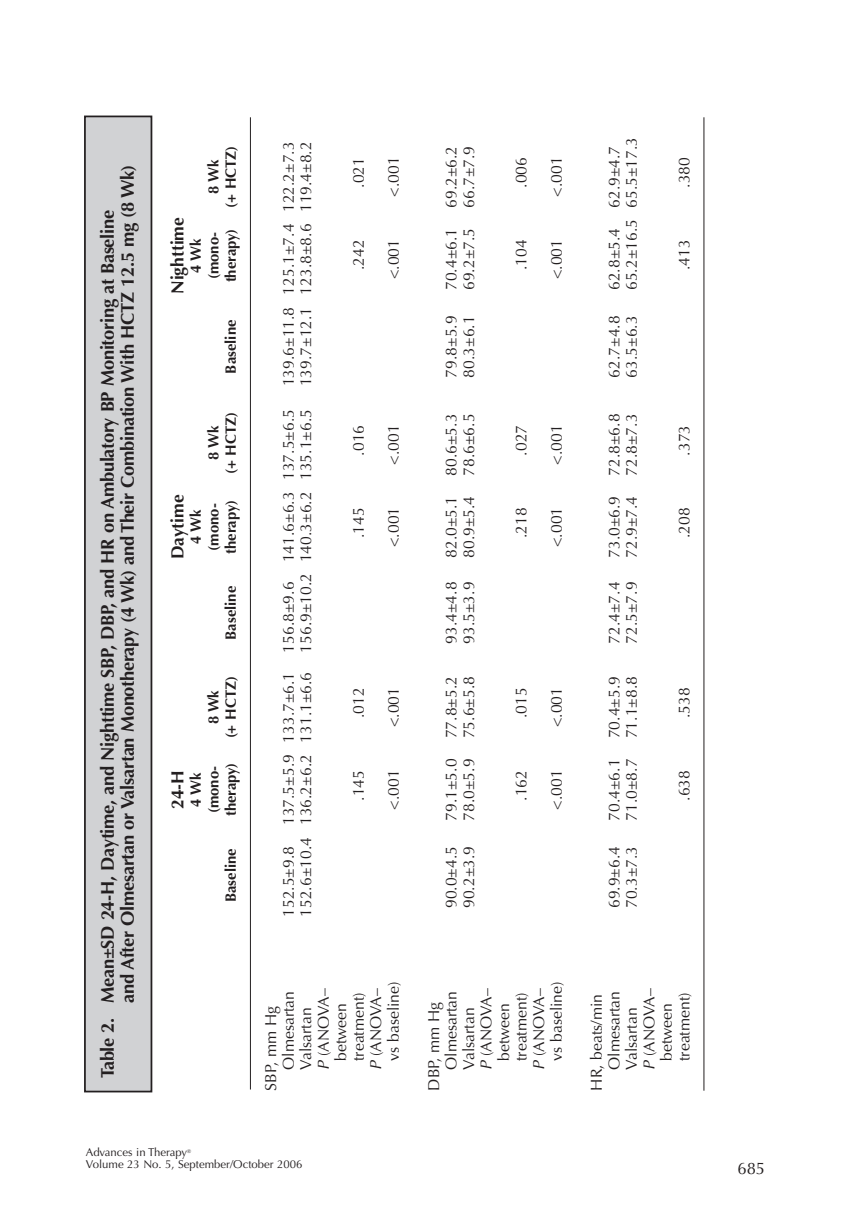
<style>
.page{position:relative;width:851px;height:1229px;background:#fff}
.page>*{position:absolute;margin:0;border:0;box-sizing:border-box;transform-origin:0 0}
.t1{font:700 18.38px/20.1px "Optima";letter-spacing:-.015em;color:#231f20}
.t2{font:700 17.5px "Optima";color:#231f20}
.t3{font:16.62px "Optima";color:#231f20}
.t4{font:15.75px/17.5px "Optima";color:#231f20;text-align:center}
.t5{font:700 14.88px "Optima";color:#231f20}
.t6{font:11.38px/12.2px "Optima";color:#231f20}
.s1{color:#fff}
.s2{font-style:italic}
</style>
<div class="page">
<hr style="left:250px;top:117px;width:1px;height:972px;background:#231f20">
<hr style="left:703px;top:117px;width:1px;height:973px;background:#231f20">
<div style="left:85px;top:116px;width:66px;height:975px;background:#d1d2d4"></div>
<div style="left:84px;top:116px;width:68px;height:976px;border:2px solid #231f20"></div>
<p class="t1" style="left:99px;top:1003px;width:839px;text-indent:-75px;rotate:-90deg">Table 2. Mean±SD 24-H, Daytime, and Nighttime SBP, DBP, and HR on Ambulatory BP Monitoring at Baseline<br>and After Olmesartan or Valsartan Monotherapy (4 Wk) and Their Combination With HCTZ 12.5 mg (8 Wk)</p>
<p class="t5" style="left:225px;top:208px;width:64px;rotate:-90deg">(+ HCTZ)</p>
<p class="t5" style="left:207px;top:194px;width:36px;rotate:-90deg">8 Wk</p>
<p class="t2" style="left:170px;top:294px;width:78px;rotate:-90deg">Nighttime</p>
<p class="t5" style="left:225px;top:282px;width:55px;rotate:-90deg">therapy)</p>
<p class="t5" style="left:207px;top:279px;width:49px;rotate:-90deg">(mono-</p>
<p class="t5" style="left:190px;top:273px;width:36px;rotate:-90deg">4 Wk</p>
<p class="t5" style="left:225px;top:373px;width:55px;rotate:-90deg">Baseline</p>
<p class="t5" style="left:225px;top:474px;width:64px;rotate:-90deg">(+ HCTZ)</p>
<p class="t5" style="left:207px;top:460px;width:36px;rotate:-90deg">8 Wk</p>
<p class="t2" style="left:170px;top:559px;width:66px;rotate:-90deg">Daytime</p>
<p class="t5" style="left:225px;top:554px;width:55px;rotate:-90deg">therapy)</p>
<p class="t5" style="left:207px;top:550px;width:49px;rotate:-90deg">(mono-</p>
<p class="t5" style="left:190px;top:544px;width:36px;rotate:-90deg">4 Wk</p>
<p class="t5" style="left:225px;top:639px;width:55px;rotate:-90deg">Baseline</p>
<p class="t5" style="left:225px;top:738px;width:64px;rotate:-90deg">(+ HCTZ)</p>
<p class="t5" style="left:207px;top:724px;width:36px;rotate:-90deg">8 Wk</p>
<p class="t5" style="left:225px;top:816px;width:55px;rotate:-90deg">therapy)</p>
<p class="t5" style="left:207px;top:813px;width:49px;rotate:-90deg">(mono-</p>
<p class="t2" style="left:170px;top:809px;width:40px;rotate:-90deg">24-H</p>
<p class="t5" style="left:190px;top:806px;width:36px;rotate:-90deg">4 Wk</p>
<p class="t5" style="left:225px;top:902px;width:55px;rotate:-90deg">Baseline</p>
<p class="t4" style="left:299px;top:386px;width:246px;rotate:-90deg">139.7±12.1 123.8±8.6 119.4±8.2</p>
<p class="t4" style="left:281px;top:386px;width:246px;rotate:-90deg">139.6±11.8 125.1±7.4 122.2±7.3</p>
<p class="t4" style="left:299px;top:917px;width:509px;rotate:-90deg">152.6±10.4 136.2±6.2 131.1±6.6 156.9±10.2 140.3±6.2 135.1±6.5</p>
<p class="t4" style="left:281px;top:917px;width:509px;rotate:-90deg">152.5±9.8<span class="s1">0</span> 137.5±5.9 133.7±6.1 156.8±9.6<span class="s1">0</span> 141.6±6.3 137.5±6.5</p>
<p class="t4" style="left:351px;top:188px;width:32px;rotate:-90deg">.021</p>
<p class="t4" style="left:351px;top:270px;width:32px;rotate:-90deg">.242</p>
<p class="t4" style="left:386px;top:197px;width:42px;rotate:-90deg">&lt;.001</p>
<p class="t4" style="left:386px;top:279px;width:42px;rotate:-90deg">&lt;.001</p>
<p class="t4" style="left:351px;top:455px;width:32px;rotate:-90deg">.016</p>
<p class="t4" style="left:351px;top:538px;width:32px;rotate:-90deg">.145</p>
<p class="t4" style="left:386px;top:465px;width:42px;rotate:-90deg">&lt;.001</p>
<p class="t4" style="left:386px;top:547px;width:42px;rotate:-90deg">&lt;.001</p>
<p class="t4" style="left:351px;top:718px;width:32px;rotate:-90deg">.012</p>
<p class="t4" style="left:351px;top:800px;width:32px;rotate:-90deg">.145</p>
<p class="t4" style="left:386px;top:727px;width:42px;rotate:-90deg">&lt;.001</p>
<p class="t4" style="left:386px;top:810px;width:42px;rotate:-90deg">&lt;.001</p>
<p class="t4" style="left:369px;top:1069px;width:89px;rotate:-90deg"><span class="s2">P</span> (ANOVA– vs baseline)</p>
<p class="t4" style="left:316px;top:1069px;width:83px;rotate:-90deg"><span class="s2">P</span> (ANOVA– between treatment)</p>
<p class="t4" style="left:264px;top:1069px;width:80px;text-align:left;text-indent:-21px;rotate:-90deg">SBP, mm Hg<br>Olmesartan</p>
<p class="t4" style="left:299px;top:1069px;width:64px;rotate:-90deg">Valsartan</p>
<p class="t6" style="left:86px;top:1147px;width:218px">Advances in Therapy<sup>®<br></sup>Volume 23 No. 5, September/October 2006</p>
<p class="t4" style="left:461px;top:208px;width:64px;rotate:-90deg">66.7±7.9</p>
<p class="t4" style="left:444px;top:208px;width:64px;rotate:-90deg">69.2±6.2</p>
<p class="t4" style="left:461px;top:290px;width:64px;rotate:-90deg">69.2±7.5</p>
<p class="t4" style="left:444px;top:290px;width:64px;rotate:-90deg">70.4±6.1</p>
<p class="t4" style="left:444px;top:378px;width:64px;rotate:-90deg">79.8±5.9</p>
<p class="t4" style="left:461px;top:378px;width:64px;rotate:-90deg">80.3±6.1</p>
<p class="t4" style="left:461px;top:476px;width:64px;rotate:-90deg">78.6±6.5</p>
<p class="t4" style="left:444px;top:476px;width:64px;rotate:-90deg">80.6±5.3</p>
<p class="t4" style="left:461px;top:558px;width:64px;rotate:-90deg">80.9±5.4</p>
<p class="t4" style="left:444px;top:558px;width:64px;rotate:-90deg">82.0±5.1</p>
<p class="t4" style="left:444px;top:644px;width:64px;rotate:-90deg">93.4±4.8</p>
<p class="t4" style="left:461px;top:644px;width:64px;rotate:-90deg">93.5±3.9</p>
<p class="t4" style="left:461px;top:738px;width:64px;rotate:-90deg">75.6±5.8</p>
<p class="t4" style="left:444px;top:738px;width:64px;rotate:-90deg">77.8±5.2</p>
<p class="t4" style="left:444px;top:820px;width:64px;rotate:-90deg">79.1±5.0</p>
<p class="t4" style="left:461px;top:820px;width:64px;rotate:-90deg">78.0±5.9</p>
<p class="t4" style="left:461px;top:908px;width:64px;rotate:-90deg">90.2±3.9</p>
<p class="t4" style="left:444px;top:908px;width:64px;rotate:-90deg">90.0±4.5</p>
<p class="t4" style="left:514px;top:188px;width:32px;rotate:-90deg">.006</p>
<p class="t4" style="left:514px;top:270px;width:32px;rotate:-90deg">.104</p>
<p class="t4" style="left:549px;top:197px;width:42px;rotate:-90deg">&lt;.001</p>
<p class="t4" style="left:549px;top:279px;width:42px;rotate:-90deg">&lt;.001</p>
<p class="t4" style="left:514px;top:455px;width:32px;rotate:-90deg">.027</p>
<p class="t4" style="left:514px;top:538px;width:32px;rotate:-90deg">.218</p>
<p class="t4" style="left:549px;top:465px;width:42px;rotate:-90deg">&lt;.001</p>
<p class="t4" style="left:549px;top:547px;width:42px;rotate:-90deg">&lt;.001</p>
<p class="t4" style="left:514px;top:718px;width:32px;rotate:-90deg">.015</p>
<p class="t4" style="left:514px;top:800px;width:32px;rotate:-90deg">.162</p>
<p class="t4" style="left:549px;top:727px;width:42px;rotate:-90deg">&lt;.001</p>
<p class="t4" style="left:549px;top:810px;width:42px;rotate:-90deg">&lt;.001</p>
<p class="t4" style="left:624px;top:290px;width:155px;rotate:-90deg">65.2±16.5 65.5±17.3</p>
<p class="t4" style="left:607px;top:208px;width:64px;rotate:-90deg">62.9±4.7</p>
<p class="t4" style="left:607px;top:290px;width:64px;rotate:-90deg">62.8±5.4</p>
<p class="t4" style="left:607px;top:378px;width:64px;rotate:-90deg">62.7±4.8</p>
<p class="t4" style="left:624px;top:378px;width:64px;rotate:-90deg">63.5±6.3</p>
<p class="t4" style="left:607px;top:476px;width:64px;rotate:-90deg">72.8±6.8</p>
<p class="t4" style="left:624px;top:476px;width:64px;rotate:-90deg">72.8±7.3</p>
<p class="t4" style="left:624px;top:558px;width:64px;rotate:-90deg">72.9±7.4</p>
<p class="t4" style="left:607px;top:558px;width:64px;rotate:-90deg">73.0±6.9</p>
<p class="t4" style="left:607px;top:644px;width:64px;rotate:-90deg">72.4±7.4</p>
<p class="t4" style="left:624px;top:644px;width:64px;rotate:-90deg">72.5±7.9</p>
<p class="t4" style="left:624px;top:738px;width:64px;rotate:-90deg">71.1±8.8</p>
<p class="t4" style="left:607px;top:738px;width:64px;rotate:-90deg">70.4±5.9</p>
<p class="t4" style="left:624px;top:820px;width:64px;rotate:-90deg">71.0±8.7</p>
<p class="t4" style="left:607px;top:820px;width:64px;rotate:-90deg">70.4±6.1</p>
<p class="t4" style="left:607px;top:908px;width:64px;rotate:-90deg">69.9±6.4</p>
<p class="t4" style="left:624px;top:908px;width:64px;rotate:-90deg">70.3±7.3</p>
<p class="t4" style="left:677px;top:188px;width:32px;rotate:-90deg">.380</p>
<p class="t4" style="left:677px;top:270px;width:32px;rotate:-90deg">.413</p>
<p class="t4" style="left:677px;top:455px;width:32px;rotate:-90deg">.373</p>
<p class="t4" style="left:677px;top:538px;width:32px;rotate:-90deg">.208</p>
<p class="t4" style="left:677px;top:718px;width:32px;rotate:-90deg">.538</p>
<p class="t4" style="left:677px;top:800px;width:32px;rotate:-90deg">.638</p>
<p class="t4" style="left:531px;top:1069px;width:89px;rotate:-90deg"><span class="s2">P</span> (ANOVA– vs baseline)</p>
<p class="t4" style="left:479px;top:1069px;width:83px;rotate:-90deg"><span class="s2">P</span> (ANOVA– between treatment)</p>
<p class="t4" style="left:426px;top:1069px;width:80px;text-align:left;text-indent:-21px;rotate:-90deg">DBP, mm Hg<br>Olmesartan</p>
<p class="t4" style="left:461px;top:1069px;width:64px;rotate:-90deg">Valsartan</p>
<p class="t4" style="left:642px;top:1069px;width:83px;rotate:-90deg"><span class="s2">P</span> (ANOVA– between treatment)</p>
<p class="t4" style="left:589px;top:1090px;width:101px;text-align:right;rotate:-90deg">HR, beats/min<br>Olmesartan</p>
<p class="t4" style="left:624px;top:1069px;width:64px;rotate:-90deg">Valsartan</p>
<p class="t3" style="left:737px;top:1161px;width:29px">685</p>
</div>
